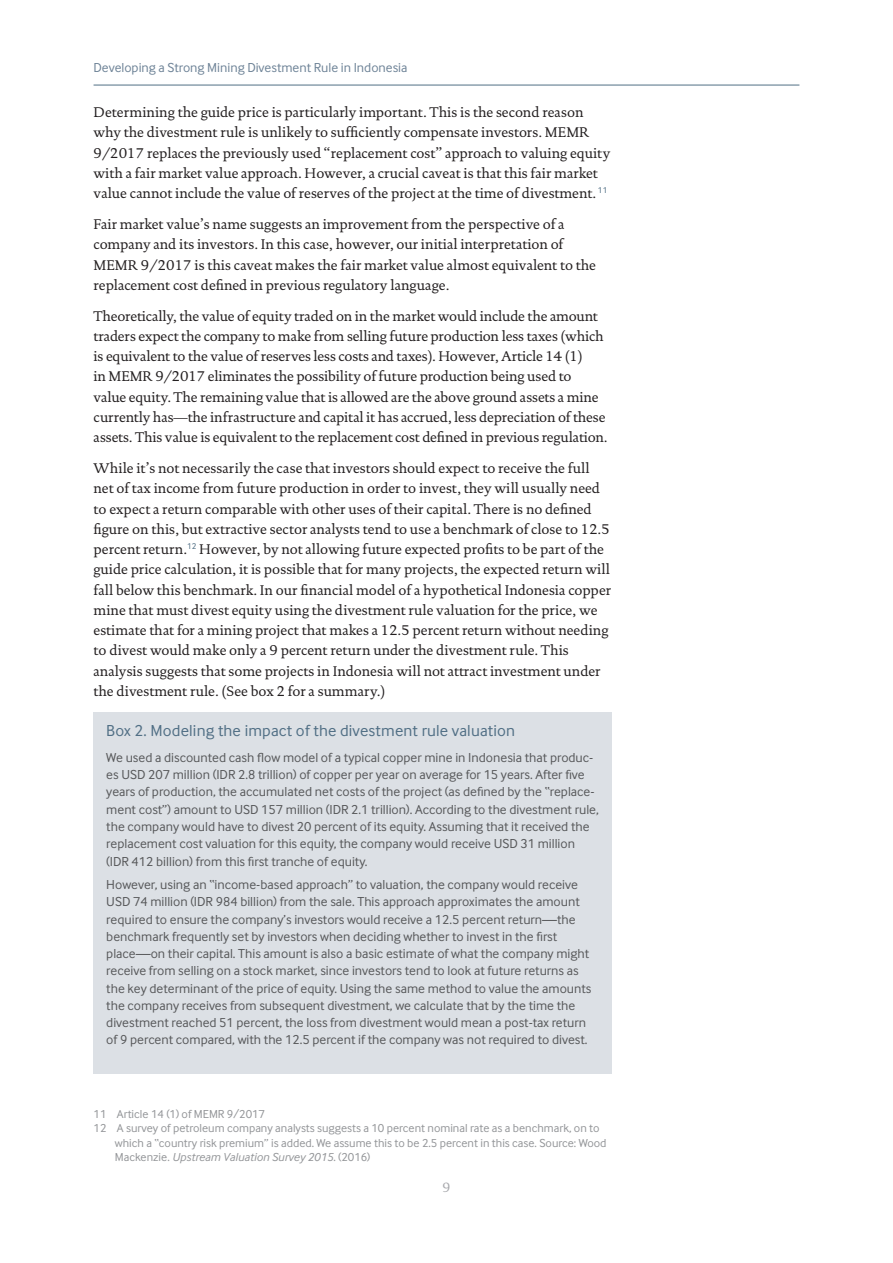
<style>
.page{position:relative;width:893px;height:1263px;background:#fff}
.page>*{position:absolute;margin:0;border:0;box-sizing:border-box;transform-origin:0 0}
.t1{font:16.5px "Inter Face";letter-spacing:.01em;color:#516f85}
.t2{font:14.25px/20.2px "DTL Documenta T";color:#231f20}
.t3{font:13.5px/17.2px "Inter Face";color:#57585a}
.t4{font:13.5px "Inter Face";color:#6e8397}
.t5{font:13.5px "DTL Documenta T";color:#a8a9ad}
.t6{font:12px "Inter Face";color:#939598}
.t7{font:italic 12px "Inter Face";color:#939598}
.s1{font-style:normal}
</style>
<div class="page">
<hr style="left:94px;top:85px;width:705px;height:1px;background:#516f85">
<div style="left:94px;top:712px;width:518px;height:362px;background:#dce0e5"></div>
<p class="t4" style="left:94px;top:60px;width:316px">Developing a Strong Mining Divestment Rule in Indonesia</p>
<p class="t2" style="left:94px;top:102px;width:518px">Determining the guide price is particularly important. This is the second reason why the divestment rule is unlikely to sufficiently compensate investors. MEMR 9/2017 replaces the previously used “replacement cost” approach to valuing equity with a fair market value approach. However, a crucial caveat is that this fair market value cannot include the value of reserves of the project at the time of divestment. <sup>11</sup></p>
<p class="t2" style="left:94px;top:214px;width:504px">Fair market value’s name suggests an improvement from the perspective of a company and its investors. In this case, however, our initial interpretation of MEMR 9/2017 is this caveat makes the fair market value almost equivalent to the replacement cost defined in previous regulatory language.</p>
<p class="t2" style="left:94px;top:306px;width:515px">Theoretically, the value of equity traded on in the market would include the amount traders expect the company to make from selling future production less taxes (which is equivalent to the value of reserves less costs and taxes). However, Article 14 (1)<br>in MEMR 9/2017 eliminates the possibility of future production being used to value equity. The remaining value that is allowed are the above ground assets a mine currently has—the infrastructure and capital it has accrued, less depreciation of these assets. This value is equivalent to the replacement cost defined in previous regulation.</p>
<p class="t2" style="left:94px;top:458px;width:519px">While it’s not necessarily the case that investors should expect to receive the full net of tax income from future production in order to invest, they will usually need to expect a return comparable with other uses of their capital. There is no defined figure on this, but extractive sector analysts tend to use a benchmark of close to 12.5 percent return.<sup>12</sup> However, by not allowing future expected profits to be part of the guide price calculation, it is possible that for many projects, the expected return will fall below this benchmark. In our financial model of a hypothetical Indonesia copper mine that must divest equity using the divestment rule valuation for the price, we estimate that for a mining project that makes a 12.5 percent return without needing to divest would make only a 9 percent return under the divestment rule. This analysis suggests that some projects in Indonesia will not attract investment under the divestment rule. (See box 2 for a summary.)</p>
<p class="t1" style="left:106px;top:721px;width:410px">Box 2. Modeling the impact of the divestment rule valuation</p>
<p class="t3" style="left:106px;top:749px;width:494px">We used a discounted cash flow model of a typical copper mine in Indonesia that produc&shy;es USD 207 million (IDR 2.8 trillion) of copper per year on average for 15 years. After five years of production, the accumulated net costs of the project (as defined by the “replace&shy;ment cost”) amount to USD 157 million (IDR 2.1 trillion). According to the divestment rule, the company would have to divest 20 percent of its equity. Assuming that it received the replacement cost valuation for this equity, the company would receive USD 31 million (IDR 412 billion) from this first tranche of equity.</p>
<p class="t3" style="left:106px;top:876px;width:487px">However, using an “income-based approach” to valuation, the company would receive USD 74 million (IDR 984 billion) from the sale. This approach approximates the amount required to ensure the company’s investors would receive a 12.5 percent return—the benchmark frequently set by investors when deciding whether to invest in the first place—on their capital. This amount is also a basic estimate of what the company might receive from selling on a stock market, since investors tend to look at future returns as the key determinant of the price of equity. Using the same method to value the amounts the company receives from subsequent divestment, we calculate that by the time the divestment reached 51 percent, the loss from divestment would mean a post-tax return of 9 percent compared, with the 12.5 percent if the company was not required to divest.</p>
<p class="t6" style="left:94px;top:1107px;width:173px">11 Article 14 (1) of MEMR 9/2017</p>
<p class="t6" style="left:94px;top:1122px;width:508px">12 A survey of petroleum company analysts suggests a 10 percent nominal rate as a benchmark, on to</p>
<p class="t6" style="left:115px;top:1136px;width:493px">which a “country risk premium” is added. We assume this to be 2.5 percent in this case. Source: Wood</p>
<p class="t7" style="left:115px;top:1150px;width:257px"><span class="s1">Mackenzie.</span> Upstream Valuation Survey 2015<span class="s1">. (2016)</span></p>
<p class="t5" style="left:442px;top:1180px;width:10px">9</p>
</div>
